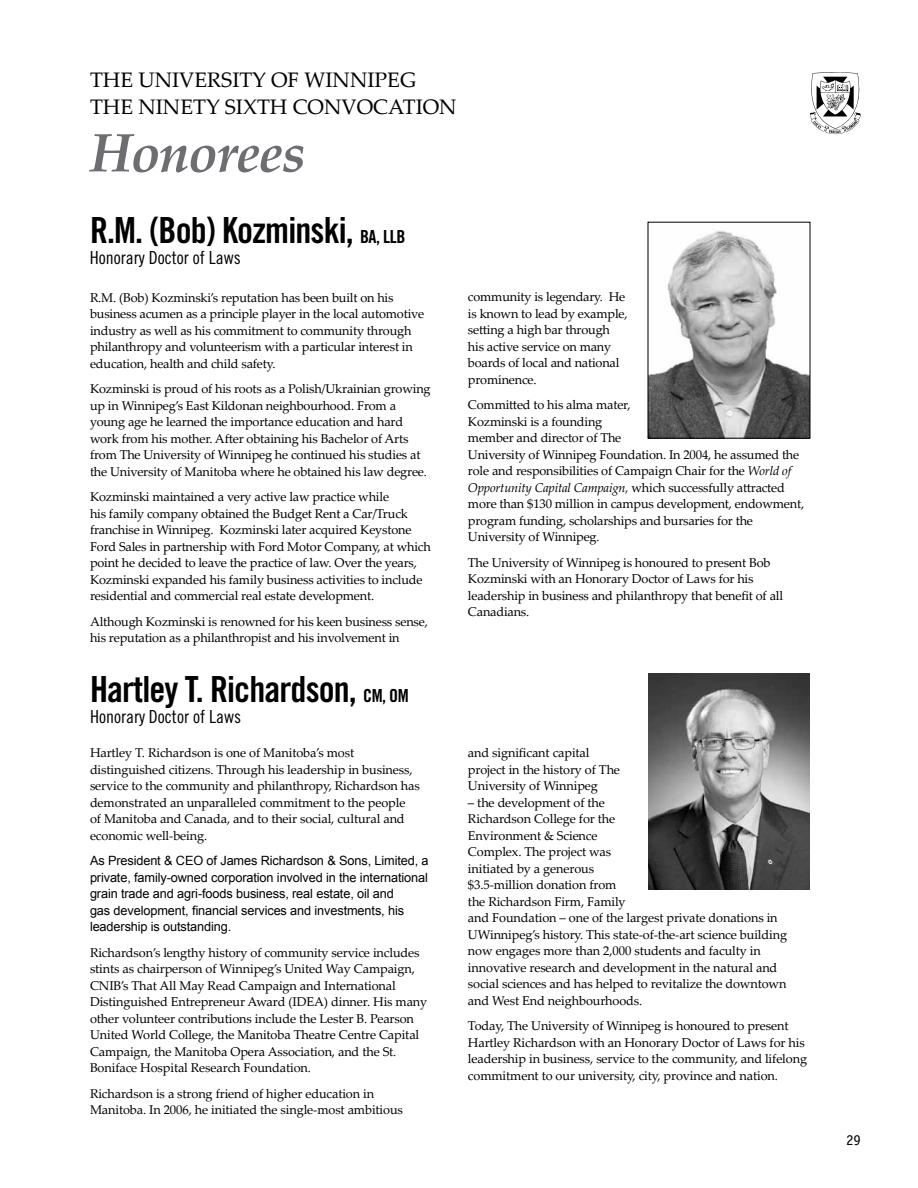
<style>
.page{position:relative;width:918px;height:1188px;background:#fff}
.page>*{position:absolute;margin:0;border:0;box-sizing:border-box;transform-origin:0 0}
.t1{font:italic 700 54px "Palatino Linotype";letter-spacing:-.025em;color:#6d6e71}
.t2{font:36px "Trade Gothic Bold Cond Twenty";letter-spacing:-.025em;color:#000}
.t3{font:21px "Palatino Linotype";color:#000}
.t4{font:18px "Trade Gothic Cond Eighteen";color:#000}
.t5{font:15px "Officina Sans";color:#000}
.t6{font:12.75px/16.5px "Palatino Linotype";letter-spacing:-.015em;color:#000}
.t7{font:12.75px/16.5px "Arial";letter-spacing:-.01em;color:#000}
.s1{font-size:18px}
.s2{font-style:italic}
</style>
<div class="page">
<svg style="left:810px;top:72px;width:51px;height:62px"></svg>
<img style="left:650px;top:231px;width:158px;height:206px">
<div style="left:648px;top:222px;width:162px;height:217px;border:1px solid #000"></div>
<img style="left:648px;top:674px;width:162px;height:216px">
<h3 class="t3" style="left:90px;top:65px;width:79px">The University</h3>
<h3 class="t3" style="left:271px;top:65px;width:69px">of Winnipeg</h3>
<h3 class="t3" style="left:90px;top:92px;width:80px">The Ninet</h3>
<h3 class="t3" style="left:206px;top:92px;width:33px">Y sixth</h3>
<h3 class="t3" style="left:293px;top:92px;width:31px">Convocation</h3>
<h1 class="t1" style="left:90px;top:115px;width:217px">Honorees</h1>
<h2 class="t2" style="left:90px;top:209px;width:317px">R.M. (Bob) Kozminski, <span class="s1">BA, LLB</span></h2>
<h3 class="t4" style="left:90px;top:247px;width:153px">Honorary Doctor of Laws</h3>
<p class="t6" style="left:90px;top:289px;width:336px">R.M. (Bob) Kozminski’s reputation has been built on his business acumen as a principle player in the local automotive industry as well as his commitment to community through philanthropy and volunteerism with a particular interest in education, health and child safety.</p>
<p class="t6" style="left:90px;top:380px;width:342px">Kozminski is proud of his roots as a Polish/Ukrainian growing up in Winnipeg’s East Kildonan neighbourhood. From a young age he learned the importance education and hard work from his mother. After obtaining his Bachelor of Arts from The University of Winnipeg he continued his studies at the University of Manitoba where he obtained his law degree.</p>
<p class="t6" style="left:90px;top:488px;width:342px">Kozminski maintained a very active law practice while<br>his family company obtained the Budget Rent a Car/Truck franchise in Winnipeg. Kozminski later acquired Keystone Ford Sales in partnership with Ford Motor Company, at which point he decided to leave the practice of law. Over the years, Kozminski expanded his family business activities to include residential and commercial real estate development.</p>
<p class="t6" style="left:90px;top:613px;width:339px">Although Kozminski is renowned for his keen business sense, his reputation as a philanthropist and his involvement in</p>
<h2 class="t2" style="left:90px;top:667px;width:320px">Hartley T. Richardson, <span class="s1">CM, OM</span></h2>
<h3 class="t4" style="left:90px;top:706px;width:153px">Honorary Doctor of Laws</h3>
<p class="t6" style="left:90px;top:744px;width:331px">Hartley T. Richardson is one of Manitoba’s most distinguished citizens. Through his leadership in business, service to the community and philanthropy, Richardson has demonstrated an unparalleled commitment to the people<br>of Manitoba and Canada, and to their social, cultural and economic well-being.</p>
<p class="t7" style="left:90px;top:853px;width:340px">As President &amp; CEO of James Richardson &amp; Sons, Limited, a private, family-owned corporation involved in the international grain trade and agri-foods business, real estate, oil and<br>gas development, financial services and investments, his leadership is outstanding.</p>
<p class="t6" style="left:90px;top:944px;width:339px">Richardson’s lengthy history of community service includes stints as chairperson of Winnipeg’s United Way Campaign, CNIB’s That All May Read Campaign and International Distinguished Entrepreneur Award (IDEA) dinner. His many other volunteer contributions include the Lester B. Pearson United World College, the Manitoba Theatre Centre Capital Campaign, the Manitoba Opera Association, and the St.<br>Boniface Hospital Research Foundation.</p>
<p class="t6" style="left:90px;top:1085px;width:315px">Richardson is a strong friend of higher education in<br>Manitoba. In 2006, he initiated the single-most ambitious</p>
<p class="t6" style="left:468px;top:288px;width:161px">community is legendary. He is known to lead by example, setting a high bar through his active service on many boards of local and national prominence.</p>
<p class="t6" style="left:468px;top:396px;width:338px">Committed to his alma mater,<br>Kozminski is a founding<br>member and director of The<br>University of Winnipeg Foundation. In 2004, he assumed the role and responsibilities of Campaign Chair for the <span class="s2">World of Opportunity Capital Campaign,</span> which successfully attracted more than $130 million in campus development, endowment, program funding, scholarships and bursaries for the University of Winnipeg.</p>
<p class="t6" style="left:468px;top:554px;width:317px">The University of Winnipeg is honoured to present Bob Kozminski with an Honorary Doctor of Laws for his leadership in business and philanthropy that benefit of all Canadians.</p>
<p class="t6" style="left:468px;top:744px;width:154px">and significant capital project in the history of The<br>University of Winnipeg</p>
<p class="t6" style="left:468px;top:793px;width:321px">– the development of the<br>Richardson College for the<br>Environment &amp; Science<br>Complex. The project was<br>initiated by a generous<br>$3.5-million donation from<br>the Richardson Firm, Family<br>and Foundation – one of the largest private donations in UWinnipeg’s history. This state-of-the-art science building now engages more than 2,000 students and faculty in innovative research and development in the natural and social sciences and has helped to revitalize the downtown and West End neighbourhoods.</p>
<p class="t6" style="left:468px;top:1017px;width:341px">Today, The University of Winnipeg is honoured to present Hartley Richardson with an Honorary Doctor of Laws for his leadership in business, service to the community, and lifelong commitment to our university, city, province and nation.</p>
<p class="t5" style="left:846px;top:1131px;width:16px">29</p>
</div>
